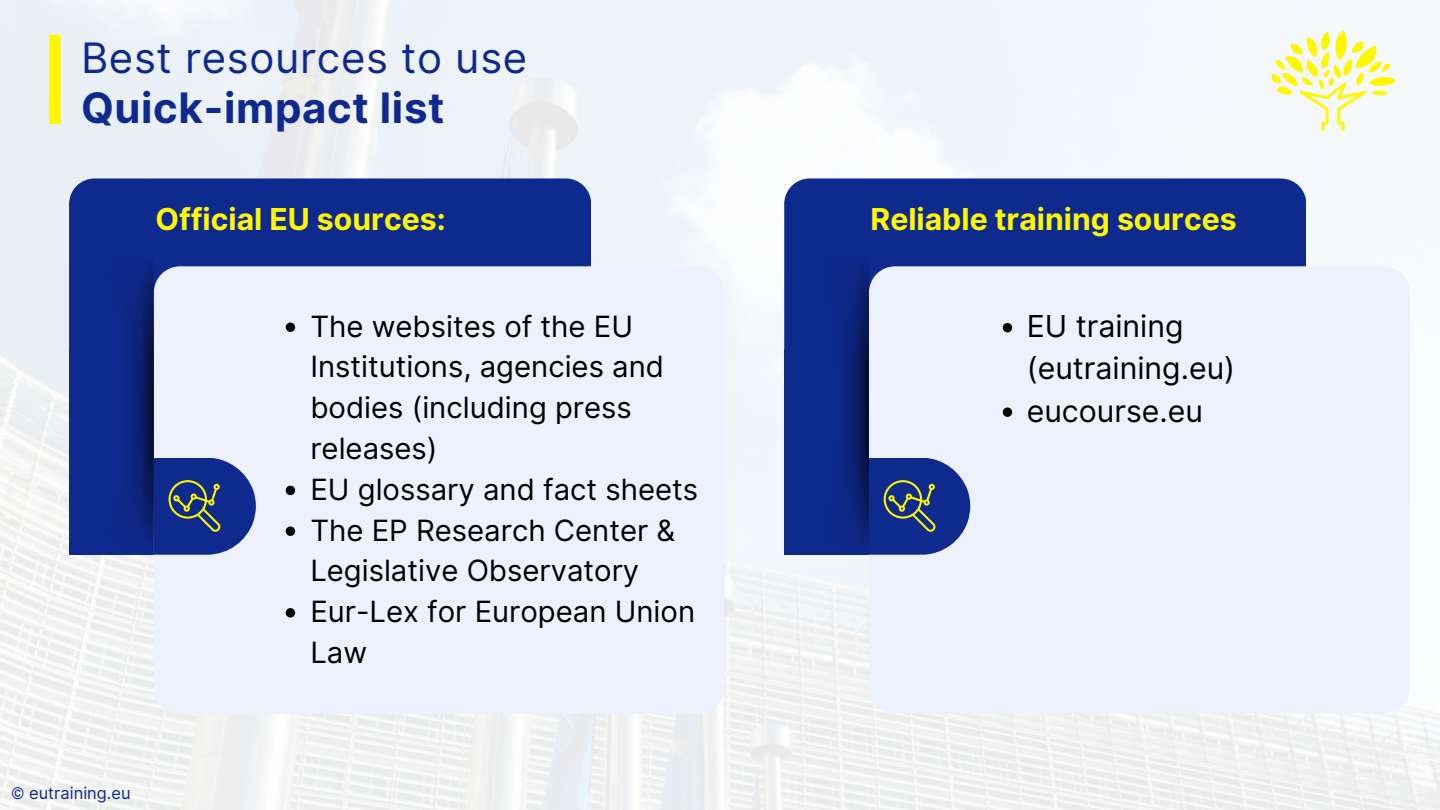
<style>
.page{position:relative;width:1440px;height:810px;background:#fff}
.page>*{position:absolute;margin:0;border:0;box-sizing:border-box;transform-origin:0 0}
.t1{font:41.9px "Inter";letter-spacing:.015em;color:#0f2a8e}
.t2{font:700 41.9px "Inter";letter-spacing:.015em;color:#0f2a8e}
.t3{font:700 30.2px "Inter";color:#fff700}
.t4{font:30.2px/42.2px "Inter";color:#000}
.t5{font:29.3px/40.8px "Inter";color:#000}
.t6{font:16.5px "Inter";color:#0f2a8e}
</style>
<div class="page">
<div style="left:49px;top:35px;width:12px;height:89px;background:#fff700"></div>
<div style="left:69px;top:178px;width:522px;height:172px;background:#0f2a8e"></div>
<div style="left:69px;top:350px;width:126px;height:205px;background:#0f2a8e"></div>
<div style="left:154px;top:266px;width:570px;height:448px;background:#ecf1fd"></div>
<div style="left:154px;top:441px;width:160px;height:171px;background:#ecf1fd"></div>
<img style="left:105px;top:254px;width:49px;height:301px">
<svg style="left:154px;top:458px;width:102px;height:97px;background:#324991"></svg>
<svg style="left:286px;top:323px;width:9px;height:9px"></svg>
<svg style="left:286px;top:486px;width:9px;height:9px"></svg>
<svg style="left:286px;top:527px;width:9px;height:9px"></svg>
<svg style="left:286px;top:608px;width:9px;height:10px"></svg>
<div style="left:784px;top:178px;width:522px;height:172px;background:#0f2a8e"></div>
<div style="left:784px;top:350px;width:126px;height:205px;background:#0f2a8e"></div>
<div style="left:869px;top:266px;width:541px;height:447px;background:#ecf1fd"></div>
<div style="left:869px;top:441px;width:160px;height:171px;background:#ecf1fd"></div>
<img style="left:820px;top:254px;width:49px;height:293px">
<svg style="left:868px;top:458px;width:102px;height:97px;background:#32488f"></svg>
<svg style="left:1003px;top:323px;width:9px;height:9px"></svg>
<svg style="left:1003px;top:407px;width:9px;height:10px"></svg>
<svg style="left:1272px;top:31px;width:124px;height:100px"></svg>
<h1 class="t1" style="left:81px;top:32px;width:448px">Best resources to use</h1>
<h1 class="t2" style="left:81px;top:83px;width:365px">Quick-impact list</h1>
<p class="t3" style="left:155px;top:201px;width:292px">Official EU sources:</p>
<p class="t6" style="left:11px;top:783px;width:121px">© eutraining.eu</p>
<p class="t5" style="left:310px;top:306px;width:389px">The websites of the EU<br>Institutions, agencies and bodies (including press releases)<br>EU glossary and fact sheets<br>The EP Research Center &amp;<br>Legislative Observatory<br>Eur-Lex for European Union<br>Law</p>
<p class="t3" style="left:871px;top:201px;width:368px">Reliable training sources</p>
<p class="t4" style="left:1027px;top:305px;width:210px">EU training (eutraining.eu) eucourse.eu</p>
</div>
